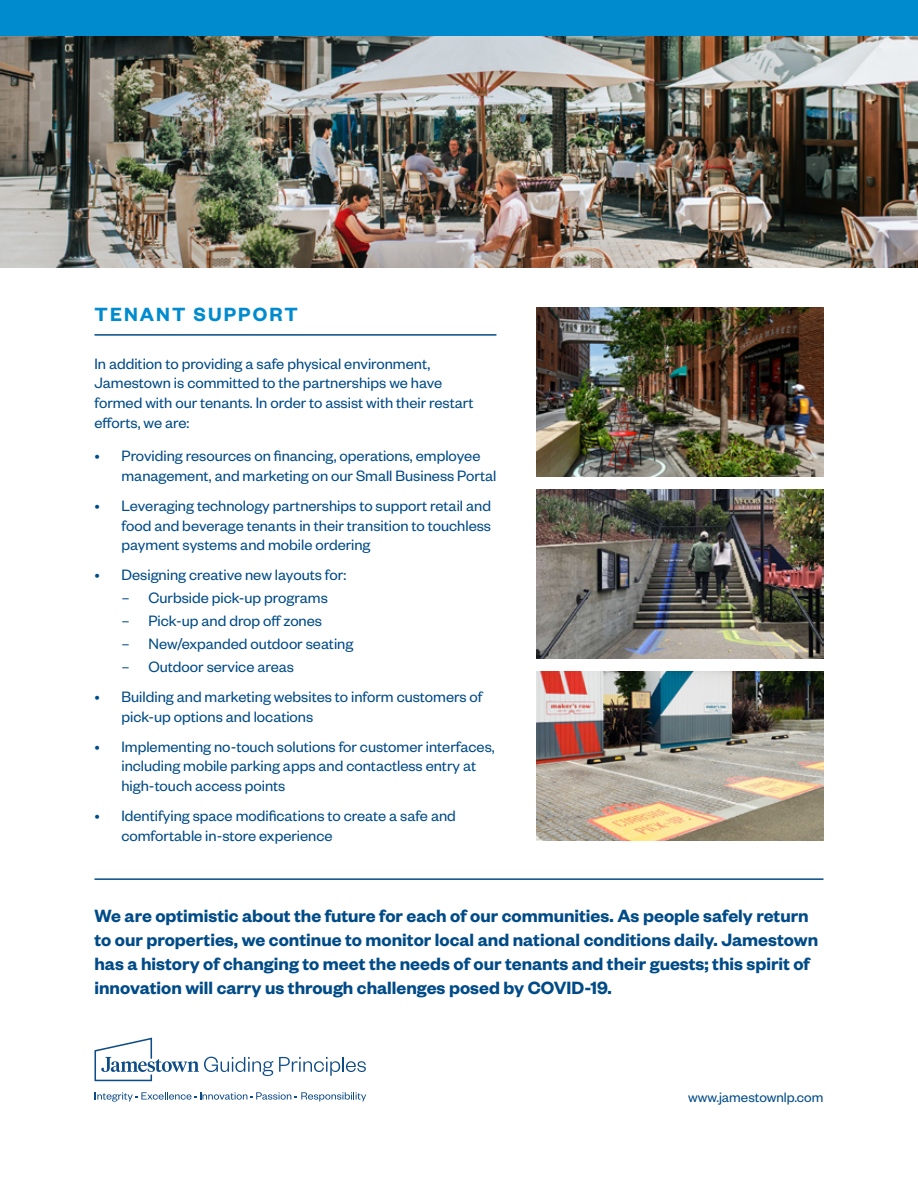
<style>
.page{position:relative;width:918px;height:1188px;background:#fff}
.page>*{position:absolute;margin:0;border:0;box-sizing:border-box;transform-origin:0 0}
.t1{font:600 21px "Founders Grotesk";letter-spacing:.1em;color:#008bce}
.t2{font:600 19.5px/24px "Founders Grotesk";color:#004b87}
.t3{font:16.5px/19.8px "Founders Grotesk";color:#004b87}
.t4{font:15px "Founders Grotesk";color:#004b87}
</style>
<div class="page">
<img style="left:0;top:35px;width:918px;height:233px">
<div style="left:0;top:0;width:918px;height:35px;background:#008bce"></div>
<svg style="left:94px;top:1038px;width:179px;height:43px"></svg>
<svg style="left:279px;top:1057px;width:87px;height:19px"></svg>
<svg style="left:95px;top:1092px;width:271px;height:10px"></svg>
<hr style="left:94px;top:878px;width:730px;height:2px;background:#004b87">
<img style="left:537px;top:490px;width:287px;height:169px">
<img style="left:537px;top:672px;width:287px;height:169px">
<img style="left:537px;top:307px;width:287px;height:169px">
<hr style="left:94px;top:334px;width:402px;height:2px;background:#004b87">
<p class="t1" style="left:94px;top:301px;width:205px">TENANT SUPPORT</p>
<p class="t3" style="left:94px;top:353px;width:381px">In addition to providing a safe physical environment, Jamestown is committed to the partnerships we have formed with our tenants. In order to assist with their restart efforts, we are:</p>
<p class="t3" style="left:121px;top:445px;width:376px;text-indent:-27px">• Providing resources on financing, operations, employee management, and marketing on our Small Business Portal</p>
<p class="t3" style="left:121px;top:495px;width:371px;text-align:justify;text-indent:-27px">• Leveraging technology partnerships to support retail and food and beverage tenants in their transition to touchless payment systems and mobile ordering</p>
<p class="t3" style="left:94px;top:564px;width:253px">• Designing creative new layouts for:</p>
<p class="t3" style="left:121px;top:587px;width:208px">– Curbside pick-up programs</p>
<p class="t3" style="left:121px;top:610px;width:202px">– Pick-up and drop off zones</p>
<p class="t3" style="left:121px;top:633px;width:233px">– New/expanded outdoor seating</p>
<p class="t3" style="left:121px;top:656px;width:174px">– Outdoor service areas</p>
<p class="t3" style="left:121px;top:686px;width:363px;text-indent:-27px">• Building and marketing websites to inform customers of pick-up options and locations</p>
<p class="t3" style="left:121px;top:736px;width:375px;text-indent:-27px">• Implementing no-touch solutions for customer interfaces, including mobile parking apps and contactless entry at high-touch access points</p>
<p class="t3" style="left:121px;top:805px;width:336px;text-indent:-27px">• Identifying space modifications to create a safe and comfortable in-store experience</p>
<p class="t2" style="left:94px;top:903px;width:725px">We are optimistic about the future for each of our communities. As people safely return to our properties, we continue to monitor local and national conditions daily. Jamestown has a history of changing to meet the needs of our tenants and their guests; this spirit of innovation will carry us through challenges posed by COVID-19.</p>
<p class="t4" style="left:688px;top:1088px;width:137px">www.jamestownlp.com</p>
</div>
